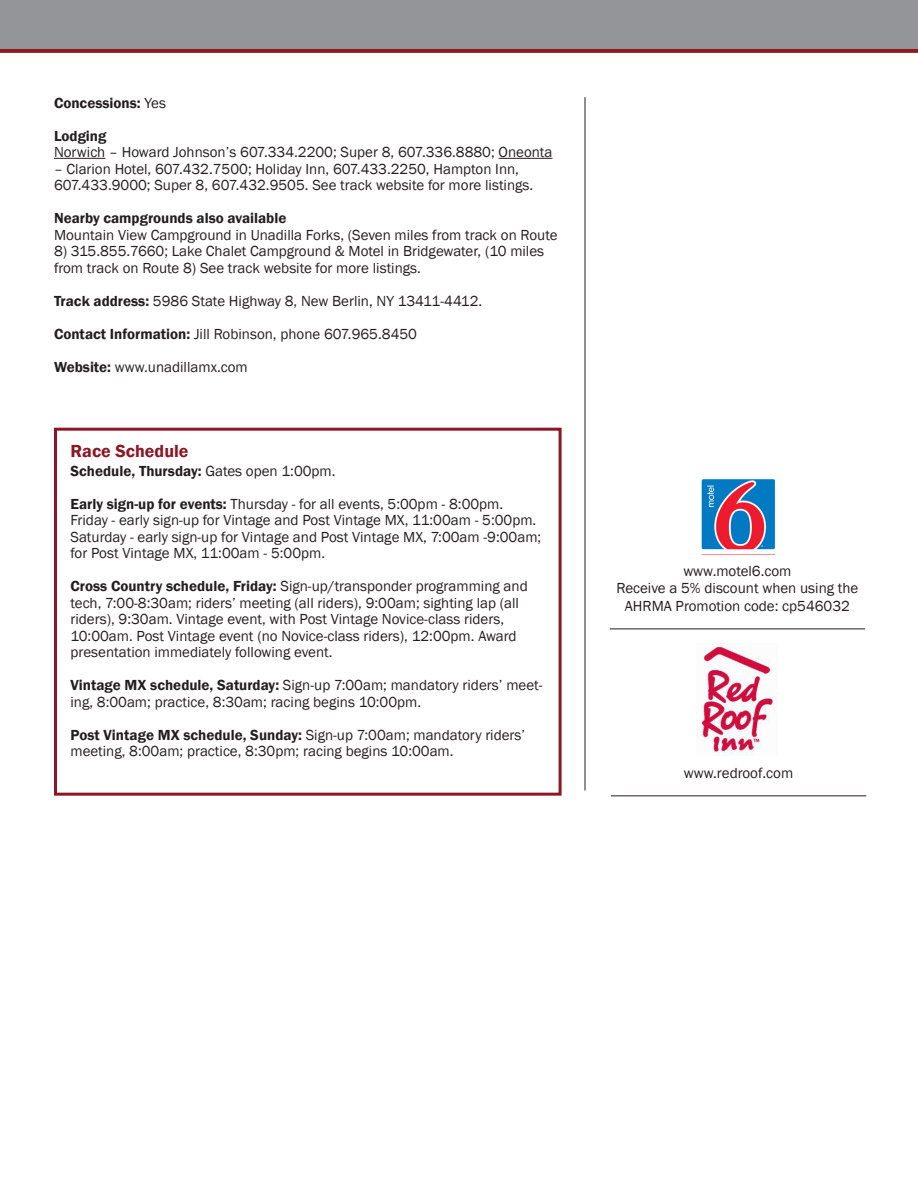
<style>
.page{position:relative;width:918px;height:1188px;background:#fff}
.page>*{position:absolute;margin:0;border:0;box-sizing:border-box;transform-origin:0 0}
.t1{font:600 18px "Franklin Gothic";color:#8a1723}
.t2{font:15px/16.5px "Franklin Gothic";color:#231f20}
.t3{font:600 15px "Franklin Gothic";color:#231f20}
.s1{font-weight:400}
.s2{font-weight:600}
</style>
<div class="page">
<div style="left:54px;top:428px;width:508px;height:368px;border:3px solid #8a1723"></div>
<hr style="left:54px;top:158px;width:51px;height:1px;background:#231f20">
<hr style="left:499px;top:158px;width:53px;height:1px;background:#231f20">
<img style="left:697px;top:644px;width:80px;height:112px">
<hr style="left:610px;top:629px;width:255px;height:1px;background:#231f20">
<hr style="left:611px;top:796px;width:255px;height:1px;background:#231f20">
<img style="left:701px;top:479px;width:74px;height:71px">
<hr style="left:585px;top:97px;width:1px;height:694px;background:#231f20">
<div style="left:0;top:48px;width:918px;height:5px;background:#8c181b"></div>
<div style="left:0;top:0;width:918px;height:49px;background:#939598"></div>
<p class="t3" style="left:54px;top:93px;width:114px">Concessions: <span class="s1">Yes</span></p>
<p class="t3" style="left:54px;top:126px;width:54px">Lodging</p>
<p class="t2" style="left:54px;top:144px;width:500px">Norwich – Howard Johnson’s 607.334.2200; Super 8, 607.336.8880; Oneonta</p>
<p class="t2" style="left:54px;top:161px;width:481px">– Clarion Hotel, 607.432.7500; Holiday Inn, 607.433.2250, Hampton Inn,<br>607.433.9000; Super 8, 607.432.9505. See track website for more listings.</p>
<p class="t3" style="left:54px;top:209px;width:234px">Nearby campgrounds also available</p>
<p class="t2" style="left:54px;top:227px;width:505px">Mountain View Campground in Unadilla Forks, (Seven miles from track on Route</p>
<p class="t2" style="left:54px;top:243px;width:492px">8) 315.855.7660; Lake Chalet Campground &amp; Motel in Bridgewater, (10 miles from track on Route 8) See track website for more listings.</p>
<p class="t2" style="left:54px;top:293px;width:430px"><span class="s2">Track address:</span> 5986 State Highway 8, New Berlin, NY 13411-4412.</p>
<p class="t2" style="left:54px;top:326px;width:365px"><span class="s2">Contact Information:</span> Jill Robinson, phone 607.965.8450</p>
<p class="t2" style="left:54px;top:359px;width:195px"><span class="s2">Website:</span> www.unadillamx.com</p>
<p class="t1" style="left:70px;top:440px;width:119px">Race Schedule</p>
<p class="t3" style="left:70px;top:461px;width:267px">Schedule, Thursday: <span class="s1">Gates open 1:00pm.</span></p>
<p class="t2" style="left:70px;top:496px;width:434px"><span class="s2">Early sign-up for events:</span> Thursday - for all events, 5:00pm - 8:00pm.</p>
<p class="t2" style="left:70px;top:512px;width:467px">Friday - early sign-up for Vintage and Post Vintage MX, 11:00am - 5:00pm.</p>
<p class="t2" style="left:70px;top:529px;width:472px">Saturday - early sign-up for Vintage and Post Vintage MX, 7:00am -9:00am; for Post Vintage MX, 11:00am - 5:00pm.</p>
<p class="t2" style="left:70px;top:578px;width:459px"><span class="s2">Cross Country schedule, Friday:</span> Sign-up/transponder programming and tech, 7:00-8:30am; riders’ meeting (all riders), 9:00am; sighting lap (all riders), 9:30am. Vintage event, with Post Vintage Novice-class riders, 10:00am. Post Vintage event (no Novice-class riders), 12:00pm. Award presentation immediately following event.</p>
<p class="t2" style="left:70px;top:677px;width:473px"><span class="s2">Vintage MX schedule, Saturday:</span> Sign-up 7:00am; mandatory riders’ meet&shy;ing, 8:00am; practice, 8:30am; racing begins 10:00pm.</p>
<p class="t2" style="left:70px;top:727px;width:456px"><span class="s2">Post Vintage MX schedule, Sunday:</span> Sign-up 7:00am; mandatory riders’ meeting, 8:00am; practice, 8:30pm; racing begins 10:00am.</p>
<p class="t2" style="left:683px;top:563px;width:110px">www.motel6.com</p>
<p class="t2" style="left:616px;top:579px;width:244px;line-height:18px;text-align:center">Receive a 5% discount when using the<br>AHRMA Promotion code: cp546032</p>
<p class="t2" style="left:684px;top:765px;width:111px">www.redroof.com</p>
</div>
